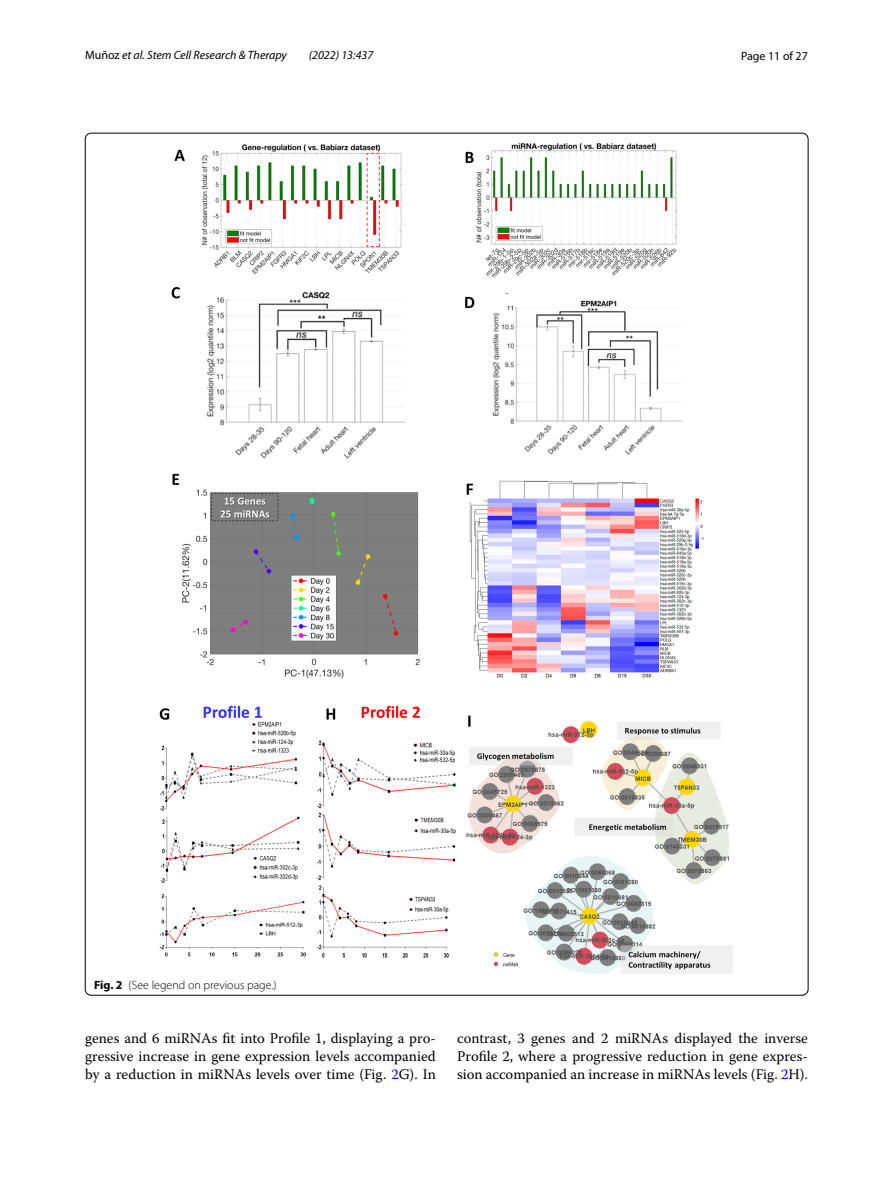
<style>
.page{position:relative;width:893px;height:1187px;background:#fff}
.page>*{position:absolute;margin:0;border:0;box-sizing:border-box;transform-origin:0 0}
.t1{font:14.7px/18px "Warnock Pro";color:#000;text-align:justify}
.t2{font:italic 12px "Myriad Pro";color:#000}
.t3{font:300 12px "Myriad Pro";color:#000}
.t4{font:12px "Myriad Pro";color:#000}
.s1{font-style:normal}
.s2{font-weight:700}
.s3{color:#00f}
</style>
<div class="page">
<img style="left:160px;top:143px;width:573px;height:831px">
<p class="t2" style="left:85px;top:48px;width:203px"><span class="s1">Muñoz</span> et al. Stem Cell Research &amp; Therapy</p>
<p class="t2" style="left:309px;top:48px;width:66px">(2022) 13:437</p>
<p class="t4" style="left:741px;top:48px;width:68px">Page 11 of 27</p>
<p class="t3" style="left:94px;top:978px;width:184px"><span class="s2">Fig. 2</span> (See legend on previous page.)</p>
<p class="t1" style="left:85px;top:1029px;width:352px">genes and 6 miRNAs fit into Profile 1, displaying a pro&shy;gressive increase in gene expression levels accompanied by a reduction in miRNAs levels over time (Fig. <span class="s3">2</span>G). In</p>
<p class="t1" style="left:457px;top:1029px;width:352px">contrast, 3 genes and 2 miRNAs displayed the inverse Profile 2, where a progressive reduction in gene expres&shy;sion accompanied an increase in miRNAs levels (Fig. <span class="s3">2</span>H).</p>
</div>
